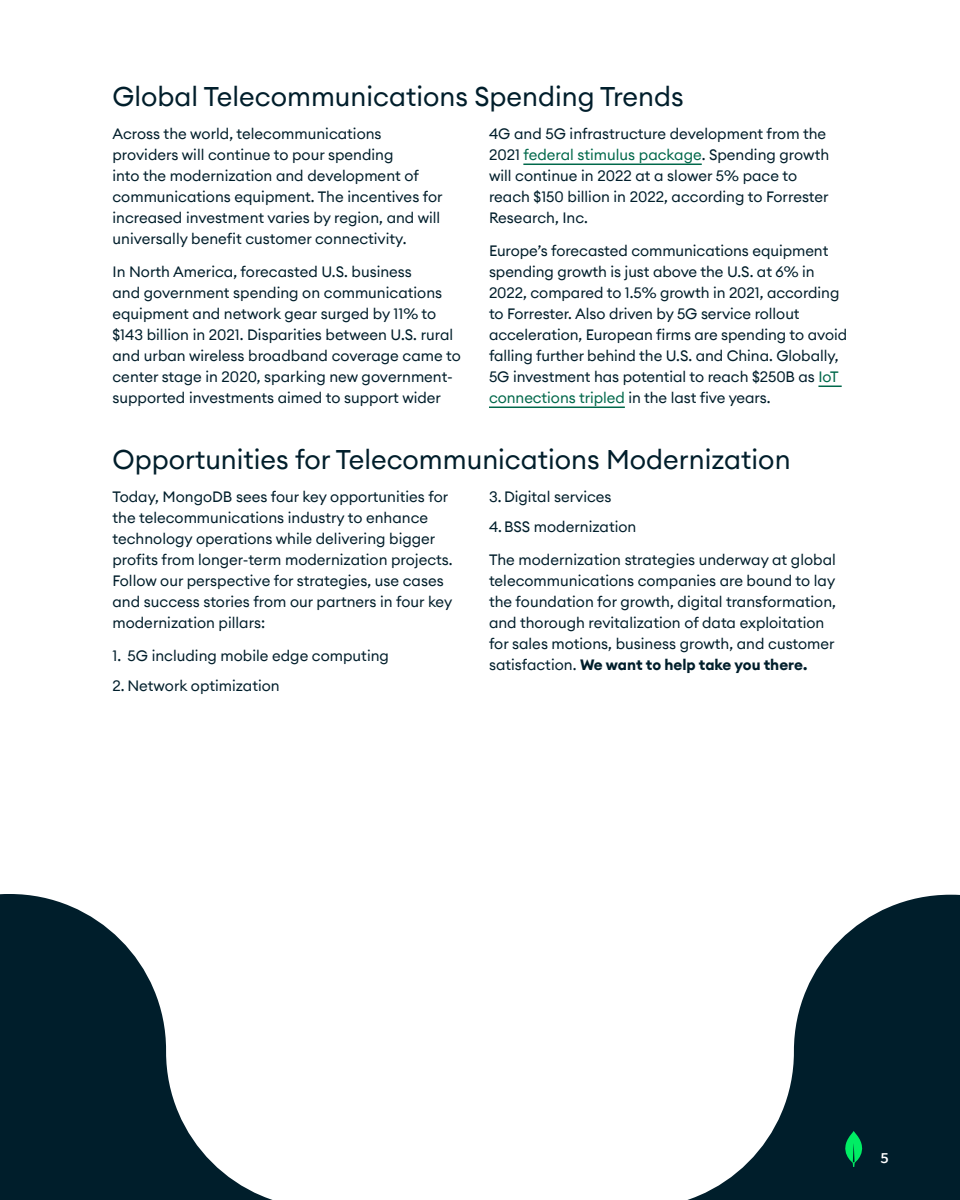
<style>
.page{position:relative;width:960px;height:1200px;background:#fff}
.page>*{position:absolute;margin:0;border:0;box-sizing:border-box;transform-origin:0 0}
.t1{font:27px "Euclid Circular A";color:#001e2b}
.t2{font:15px/21px "Euclid Circular A";color:#001e2b}
.t3{font:600 15px "Source Code Pro";color:#fff}
.s1{color:#00684a}
.s2{font-weight:700}
</style>
<div class="page">
<svg style="left:0;top:894px;width:960px;height:306px"></svg>
<svg style="left:838px;top:1131px;width:32px;height:36px"></svg>
<hr style="left:523px;top:164px;width:179px;height:1px;background:#00684a">
<svg style="left:818px;top:386px;width:24px;height:1px"></svg>
<hr style="left:489px;top:407px;width:136px;height:1px;background:#00684a">
<h1 class="t1" style="left:112px;top:79px;width:573px">Global Telecommunications Spending Trends</h1>
<p class="t2" style="left:112px;top:123px;width:332px">Across the world, telecommunications providers will continue to pour spending<br>into the modernization and development of communications equipment. The incentives for increased investment varies by region, and will universally benefit customer connectivity.</p>
<p class="t2" style="left:112px;top:261px;width:350px">In North America, forecasted U.S. business<br>and government spending on communications equipment and network gear surged by 11% to $143 billion in 2021. Disparities between U.S. rural and urban wireless broadband coverage came to center stage in 2020, sparking new government&shy;supported investments aimed to support wider</p>
<p class="t2" style="left:489px;top:123px;width:342px">4G and 5G infrastructure development from the 2021 <span class="s1">federal stimulus package</span>. Spending growth will continue in 2022 at a slower 5% pace to reach $150 billion in 2022, according to Forrester Research, Inc.</p>
<p class="t2" style="left:489px;top:240px;width:360px">Europe’s forecasted communications equipment spending growth is just above the U.S. at 6% in 2022, compared to 1.5% growth in 2021, according to Forrester. Also driven by 5G service rollout acceleration, European firms are spending to avoid falling further behind the U.S. and China. Globally, 5G investment has potential to reach $250B as <span class="s1">IoT connections tripled</span> in the last five years.</p>
<h1 class="t1" style="left:112px;top:442px;width:680px">Opportunities for Telecommunications Modernization</h1>
<p class="t2" style="left:112px;top:486px;width:342px">Today, MongoDB sees four key opportunities for the telecommunications industry to enhance technology operations while delivering bigger profits from longer-term modernization projects.<br>Follow our perspective for strategies, use cases and success stories from our partners in four key modernization pillars:</p>
<p class="t2" style="left:112px;top:645px;width:278px">1. 5G including mobile edge computing</p>
<p class="t2" style="left:112px;top:675px;width:169px">2. Network optimization</p>
<p class="t2" style="left:489px;top:481px;width:149px;line-height:30px">3. Digital services<br>4.BSS modernization</p>
<p class="t2" style="left:489px;top:549px;width:349px">The modernization strategies underway at global telecommunications companies are bound to lay the foundation for growth, digital transformation, and thorough revitalization of data exploitation for sales motions, business growth, and customer satisfaction. <span class="s2">We want to help take you there.</span></p>
<p class="t3" style="left:880px;top:1147px;width:10px">5</p>
</div>
